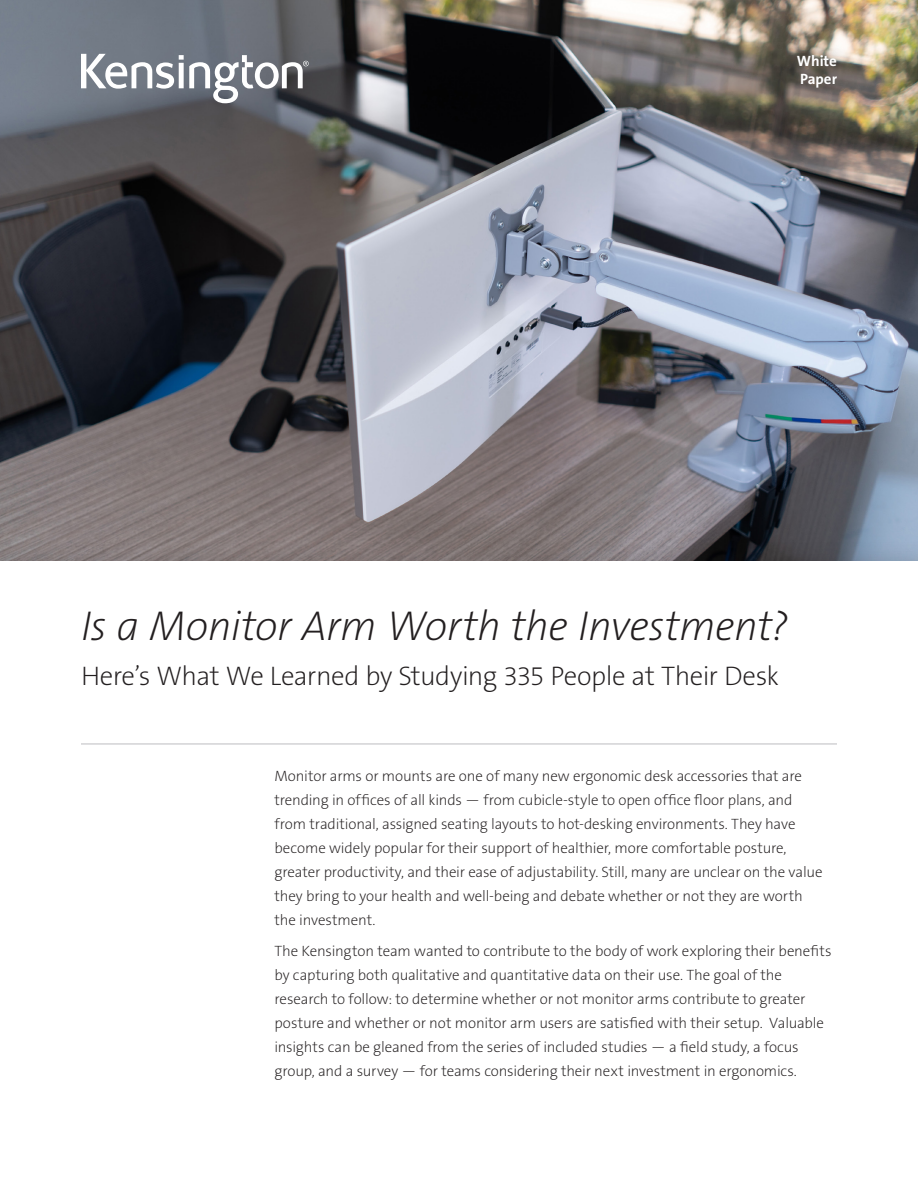
<style>
.page{position:relative;width:918px;height:1188px;background:#fff}
.page>*{position:absolute;margin:0;border:0;box-sizing:border-box;transform-origin:0 0}
.Main_Header{font:italic 42px "The Sans KENSINGTON2 XL";letter-spacing:-.015em;color:#231f20}
.Main_Header-2{font:27px "The Sans KENSINGTON2 XL";letter-spacing:-.02em;color:#231f20}
.t1{font:15px/24px "The Sans KENSINGTON2 XL";letter-spacing:-.01em;color:#231f20}
.Part_No__UPC{font:15px/18px "The Sans KENSINGTON7 Bd";color:#fff}
</style>
<div class="page">
<img style="left:0;top:0;width:918px;height:539px">
<div style="left:783px;top:40px;width:68px;height:61px;background:#231f20;opacity:.75"></div>
<svg style="left:81px;top:54px;width:228px;height:49px"></svg>
<div style="left:0;top:539px;width:918px;height:649px;background:#231f20;opacity:.2"></div>
<div style="left:0;top:562px;width:918px;height:626px;background:#fff"></div>
<hr style="left:81px;top:744px;width:756px;height:1px;background:#bcbdc0">
<p class="Part_No__UPC" style="left:797px;top:52px;width:42px">White<br>Paper</p>
<p class="Main_Header" style="left:81px;top:603px;width:709px">Is a Monitor Arm Worth the Investment?</p>
<p class="Main_Header-2" style="left:81px;top:661px;width:700px">Here’s What We Learned by Studying 335 People at Their Desk</p>
<p class="t1" style="left:274px;top:764px;width:550px">Monitor arms or mounts are one of many new ergonomic desk accessories that are trending in offices of all kinds — from cubicle-style to open office floor plans, and from traditional, assigned seating layouts to hot-desking environments. They have become widely popular for their support of healthier, more comfortable posture, greater productivity, and their ease of adjustability. Still, many are unclear on the value they bring to your health and well-being and debate whether or not they are worth the investment.</p>
<p class="t1" style="left:274px;top:939px;width:559px">The Kensington team wanted to contribute to the body of work exploring their benefits by capturing both qualitative and quantitative data on their use. The goal of the research to follow: to determine whether or not monitor arms contribute to greater posture and whether or not monitor arm users are satisfied with their setup. Valuable insights can be gleaned from the series of included studies — a field study, a focus group, and a survey — for teams considering their next investment in ergonomics.</p>
</div>
